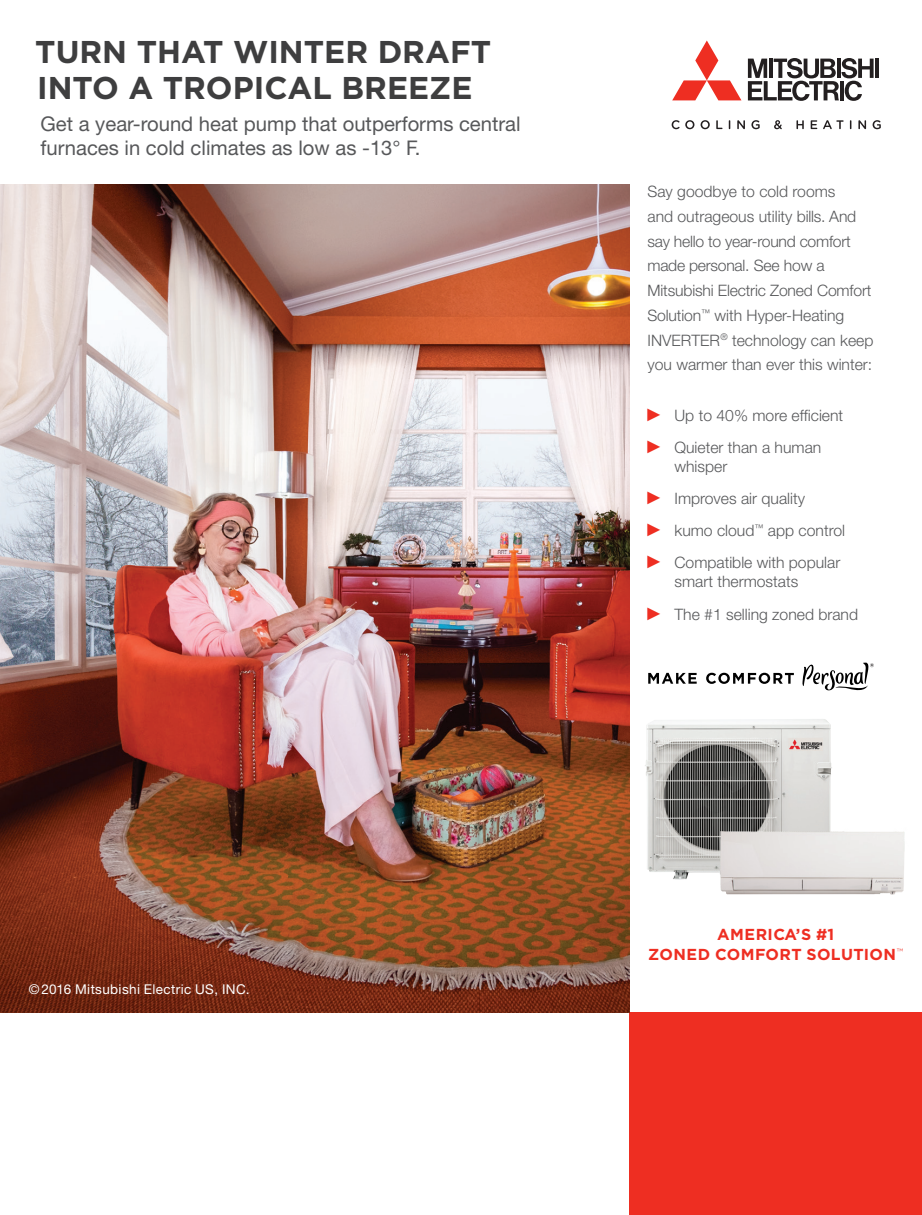
<style>
.page{position:relative;width:922px;height:1215px;background:#fff}
.page>*{position:absolute;margin:0;border:0;box-sizing:border-box;transform-origin:0 0}
.t1{font:700 31.5px/36px "Gotham";color:#3e3e3f}
.t2{font:20.25px/24.3px "Helvetica Neue";color:#57585a}
.t3{font:700 15.97px/19.6px "Gotham";letter-spacing:.025em;color:#ee2e22;text-align:center}
.t4{font:300 15.75px/24.8px "Helvetica Neue";color:#57585a}
.t5{font:13.5px "Helvetica Neue";letter-spacing:.025em;color:#fff}
.s1{font-family:"Arial Narrow";font-weight:400;font-size:18px;color:#ee2e22}
</style>
<div class="page">
<img style="left:645px;top:719px;width:187px;height:161px">
<img style="left:681px;top:784px;width:224px;height:166px">
<div style="left:629px;top:1012px;width:292px;height:203px;background:#ee2e22"></div>
<svg style="left:671px;top:120px;width:8px;height:9px"></svg>
<svg style="left:685px;top:120px;width:9px;height:9px"></svg>
<svg style="left:700px;top:120px;width:9px;height:9px"></svg>
<svg style="left:716px;top:120px;width:6px;height:9px"></svg>
<svg style="left:728px;top:120px;width:2px;height:9px"></svg>
<svg style="left:737px;top:120px;width:7px;height:9px"></svg>
<svg style="left:751px;top:120px;width:8px;height:9px"></svg>
<svg style="left:774px;top:120px;width:7px;height:9px"></svg>
<svg style="left:796px;top:120px;width:7px;height:9px"></svg>
<svg style="left:810px;top:120px;width:7px;height:9px"></svg>
<svg style="left:823px;top:120px;width:20px;height:9px"></svg>
<svg style="left:849px;top:120px;width:2px;height:9px"></svg>
<svg style="left:858px;top:120px;width:8px;height:9px"></svg>
<svg style="left:872px;top:120px;width:8px;height:9px"></svg>
<svg style="left:672px;top:40px;width:69px;height:60px"></svg>
<hr style="left:875px;top:59px;width:4px;height:19px;background:#231f20">
<svg style="left:747px;top:58px;width:126px;height:43px"></svg>
<svg style="left:648px;top:673px;width:48px;height:11px"></svg>
<svg style="left:706px;top:673px;width:87px;height:11px"></svg>
<svg style="left:802px;top:663px;width:71px;height:28px"></svg>
<img style="left:0;top:185px;width:629px;height:827px">
<h1 class="t1" style="left:35px;top:33px;width:457px">TURN THAT WINTER DRAFT<br>INTO A TROPICAL BREEZE</h1>
<p class="t2" style="left:40px;top:111px;width:481px">Get a year-round heat pump that outperforms central furnaces in cold climates as low as -13° F.</p>
<p class="t5" style="left:29px;top:981px;width:222px">©2016 Mitsubishi Electric US, INC.</p>
<p class="t4" style="left:647px;top:179px;width:227px">Say goodbye to cold rooms<br>and outrageous utility bills. And say hello to year-round comfort made personal. See how a<br>Mitsubishi Electric Zoned Comfort<br>Solution<sup>™</sup> with Hyper-Heating<br>INVERTER<sup>®</sup> technology can keep you warmer than ever this winter:</p>
<p class="t4" style="left:647px;top:399px;width:197px;line-height:31.9px"><span class="s1">►</span> Up to 40% more efficient <span class="s1">►</span> Quieter than a human</p>
<p class="t4" style="left:647px;top:450px;width:199px;line-height:32.2px;text-indent:27px">whisper<br><span class="s1">►</span> Improves air quality<br><span class="s1">►</span> kumo cloud<sup>™</sup> app control <span class="s1">►</span> Compatible with popular</p>
<p class="t4" style="left:647px;top:565px;width:212px;line-height:32.2px;text-indent:27px">smart thermostats<br><span class="s1">►</span> The #1 selling zoned brand</p>
<p class="t3" style="left:648px;top:925px;width:256px">AMERICA’S #1<br>ZONED COMFORT SOLUTION<sup>™</sup></p>
</div>
